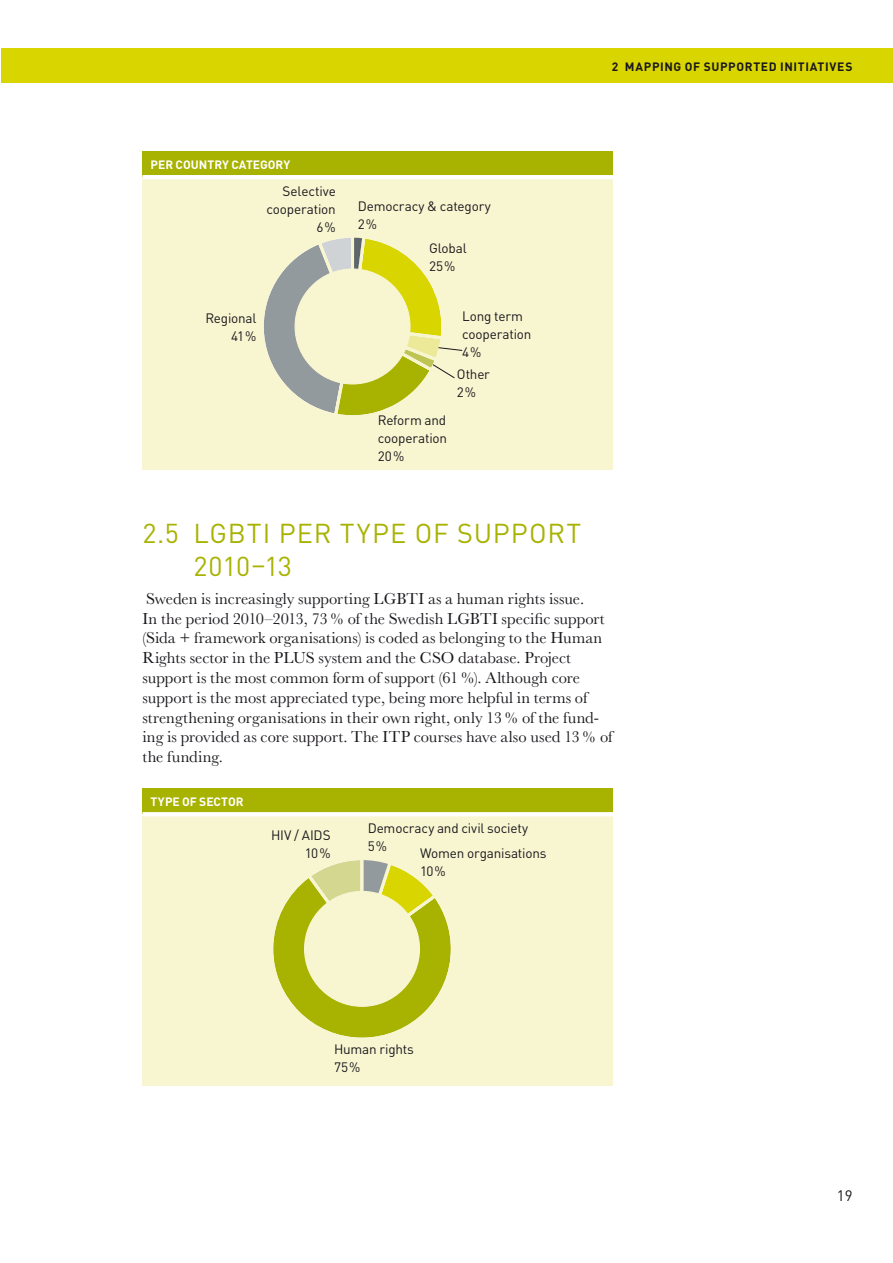
<style>
.page{position:relative;width:893px;height:1263px;background:#fff}
.page>*{position:absolute;margin:0;border:0;box-sizing:border-box;transform-origin:0 0}
.t1{font:27px/32.4px "DIN Pro";letter-spacing:.035em;color:#a8b200}
.t2{font:16.5px/19.8px "Baskerville MT Std";color:#1a171c}
.t3{font:15px "DIN Pro";color:#1a171c}
.t4{font:13.5px/18px "DIN Pro";letter-spacing:-.015em;color:#1a171c}
.t5{font:700 12px "DIN Pro";letter-spacing:.055em;color:#1a171c}
.t6{font:700 12px "DIN Pro";letter-spacing:.005em;color:#fff}
</style>
<div class="page">
<div style="left:1px;top:49px;width:892px;height:34px;background:#d8d500"></div>
<div style="left:142px;top:151px;width:471px;height:26px;background:#a8b200"></div>
<div style="left:142px;top:177px;width:471px;height:293px;background:#f8f6d1"></div>
<hr style="left:142px;top:175px;width:471px;height:4px;background:#fff">
<svg style="left:264px;top:237px;width:199px;height:178px"></svg>
<div style="left:142px;top:788px;width:471px;height:26px;background:#a8b200"></div>
<div style="left:142px;top:814px;width:471px;height:272px;background:#f8f6d1"></div>
<svg style="left:142px;top:812px;width:471px;height:4px;background:#fcfcf8"></svg>
<svg style="left:273px;top:860px;width:178px;height:178px"></svg>
<div style="left:305px;top:891px;width:114px;height:115px;background:#f8f6d1;border-radius:50%"></div>
<p class="t6" style="left:151px;top:156px;width:141px">PER COUNTRY CATEGORY</p>
<p class="t4" style="left:267px;top:181px;width:71px;text-align:right">Selective cooperation<br>6 %</p>
<p class="t4" style="left:205px;top:309px;width:53px;text-align:right">Regional<br>41 %</p>
<p class="t4" style="left:358px;top:196px;width:135px">Democracy &amp; category<br>2 %</p>
<p class="t4" style="left:429px;top:238px;width:39px">Global<br>25 %</p>
<p class="t4" style="left:378px;top:411px;width:71px;text-align:justify">Reform and cooperation 20 %</p>
<p class="t4" style="left:462px;top:307px;width:71px">Long term cooperation<br>4 %</p>
<p class="t4" style="left:457px;top:365px;width:35px">Other<br>2 %</p>
<p class="t5" style="left:612px;top:58px;width:242px">2 MAPPING OF SUPPORTED INITIATIVES</p>
<h1 class="t1" style="left:193px;top:516px;width:389px;text-indent:-51px">2.5 LGBTI PER TyPE OF SUPPORT<br>2010–13</h1>
<p class="t2" style="left:142px;top:589px;width:472px">Sweden is increasingly supporting LGBTI as a human rights issue.<br>In the period 2010–2013, 73 % of the Swedish LGBTI specific support (Sida + framework organisations) is coded as belonging to the Human Rights sector in the PLUS system and the CSO database. Project support is the most common form of support (61 %). Although core support is the most appreciated type, being more helpful in terms of strengthening organisations in their own right, only 13 % of the fund&shy;ing is provided as core support. The ITP courses have also used 13 % of the funding.</p>
<p class="t6" style="left:151px;top:793px;width:95px">TYPE OF SECTOR</p>
<p class="t4" style="left:368px;top:818px;width:162px">Democracy and civil society<br>5 %</p>
<p class="t4" style="left:420px;top:843px;width:128px">Women organisations<br>10 %</p>
<p class="t4" style="left:271px;top:826px;width:61px;text-align:right">HIV / AIDS<br>10 %</p>
<p class="t4" style="left:334px;top:1040px;width:81px">Human rights<br>75 %</p>
<p class="t3" style="left:837px;top:1186px;width:17px">19</p>
</div>
